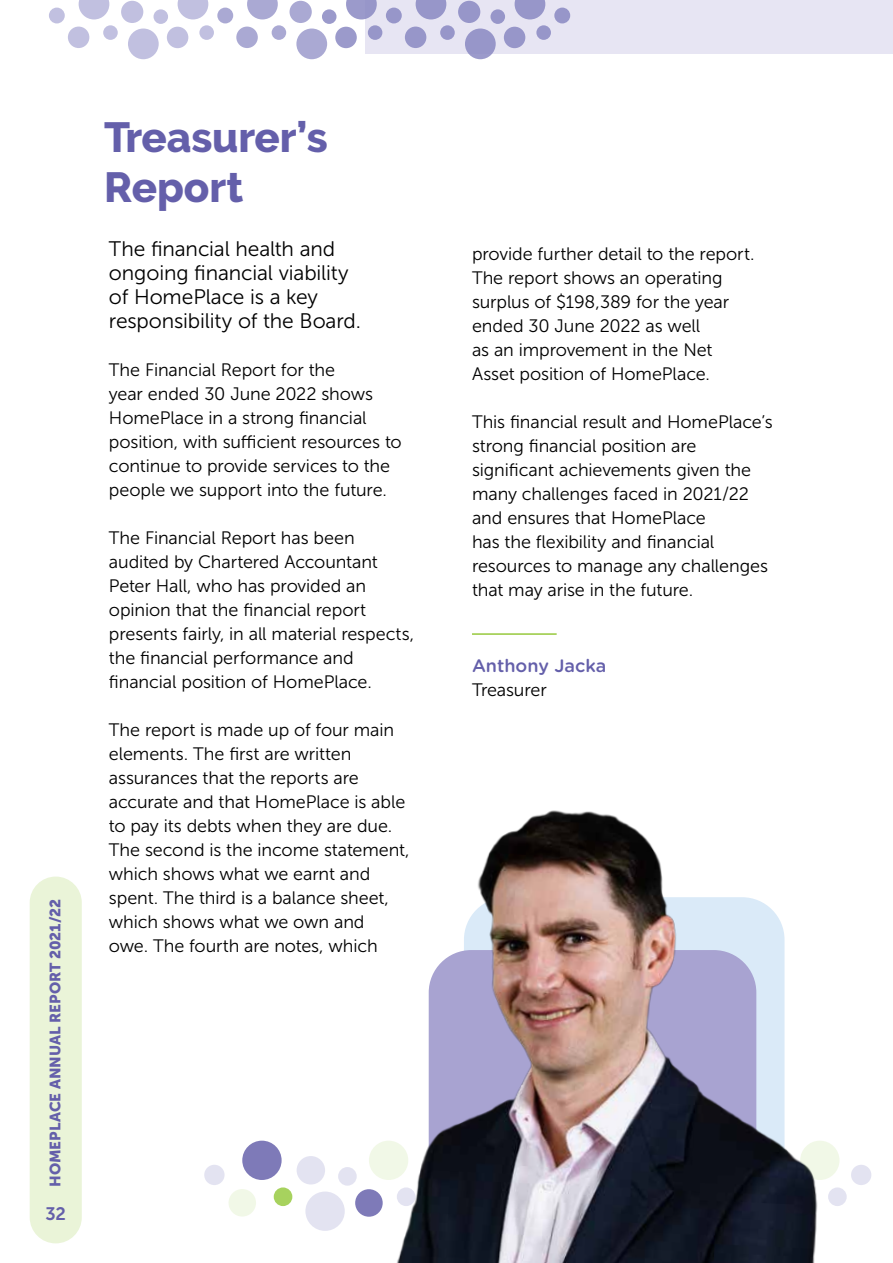
<style>
.page{position:relative;width:893px;height:1263px;background:#fff}
.page>*{position:absolute;margin:0;border:0;box-sizing:border-box;transform-origin:0 0}
.t1{font:800 42px/50.4px "Raleway";color:#645faa}
.t2{font:21px/24px "Museo Sans 300";letter-spacing:-.005em;color:#000}
.t3{font:18px/24px "Museo Sans 300";letter-spacing:-.005em;color:#000}
.t4{font:500 18px "Gotham Rounded";color:#645faa}
.t5{font:18px "Museo Sans 700";color:#645faa}
.t6{font:15px "Museo Sans 900";color:#645faa}
</style>
<div class="page">
<div style="left:30px;top:876px;width:52px;height:367px;background:#eaf4d8;border-radius:26px"></div>
<div style="left:828px;top:1187px;width:19px;height:19px;background:#dedeef;border-radius:50%"></div>
<div style="left:800px;top:1141px;width:39px;height:39px;background:#eff7e2;border-radius:50%"></div>
<div style="left:851px;top:1165px;width:20px;height:20px;background:#dedeef;border-radius:50%"></div>
<div style="left:204px;top:1165px;width:21px;height:20px;background:#dedeef;border-radius:50%"></div>
<div style="left:297px;top:1156px;width:28px;height:28px;background:#dedeef;border-radius:50%"></div>
<div style="left:229px;top:1189px;width:27px;height:27px;background:#eff7e2;border-radius:50%"></div>
<div style="left:274px;top:1187px;width:18px;height:19px;background:#a7d25e;border-radius:50%"></div>
<div style="left:242px;top:1141px;width:40px;height:39px;background:#7e7ab8;border-radius:50%"></div>
<div style="left:305px;top:1191px;width:40px;height:40px;background:#dedeef;border-radius:50%"></div>
<img style="left:334px;top:810px;width:495px;height:453px">
<hr style="left:472px;top:633px;width:85px;height:2px;background:#97c93d">
<div style="left:366px;top:0;width:527px;height:54px;background:#e7e5f3"></div>
<div style="left:386px;top:8px;width:16px;height:15px;background:#9796c9;border-radius:50%"></div>
<div style="left:458px;top:1px;width:22px;height:22px;background:#9796c9;border-radius:50%"></div>
<div style="left:405px;top:27px;width:21px;height:21px;background:#9796c9;border-radius:50%"></div>
<div style="left:504px;top:27px;width:21px;height:21px;background:#9796c9;border-radius:50%"></div>
<svg style="left:440px;top:25px;width:15px;height:15px"></svg>
<svg style="left:490px;top:9px;width:15px;height:15px"></svg>
<svg style="left:536px;top:25px;width:15px;height:15px"></svg>
<svg style="left:416px;top:0;width:30px;height:19px"></svg>
<svg style="left:515px;top:0;width:30px;height:19px"></svg>
<div style="left:465px;top:29px;width:31px;height:30px;background:#9796c9;border-radius:50%"></div>
<div style="left:554px;top:8px;width:16px;height:15px;background:#9796c9;border-radius:50%"></div>
<div style="left:49px;top:8px;width:16px;height:15px;background:#c1c0e0;border-radius:50%"></div>
<div style="left:121px;top:1px;width:22px;height:22px;background:#c1c0e0;border-radius:50%"></div>
<div style="left:68px;top:27px;width:21px;height:21px;background:#c1c0e0;border-radius:50%"></div>
<div style="left:167px;top:27px;width:21px;height:21px;background:#c1c0e0;border-radius:50%"></div>
<svg style="left:103px;top:25px;width:15px;height:15px"></svg>
<div style="left:154px;top:9px;width:14px;height:15px;background:#c1c0e0;border-radius:50%"></div>
<svg style="left:199px;top:25px;width:15px;height:15px"></svg>
<svg style="left:79px;top:0;width:30px;height:19px"></svg>
<svg style="left:178px;top:0;width:30px;height:19px"></svg>
<div style="left:128px;top:29px;width:31px;height:30px;background:#c1c0e0;border-radius:50%"></div>
<div style="left:217px;top:8px;width:16px;height:15px;background:#aaa9d3;border-radius:50%"></div>
<div style="left:290px;top:1px;width:22px;height:22px;background:#aaa9d3;border-radius:50%"></div>
<div style="left:236px;top:27px;width:22px;height:21px;background:#aaa9d3;border-radius:50%"></div>
<div style="left:335px;top:27px;width:22px;height:21px;background:#9b9acb;border-radius:50%"></div>
<div style="left:272px;top:25px;width:14px;height:15px;background:#aaa9d3;border-radius:50%"></div>
<div style="left:322px;top:9px;width:14px;height:15px;background:#9b9acb;border-radius:50%"></div>
<div style="left:368px;top:25px;width:14px;height:15px;background:#9796c9;border-radius:50%"></div>
<svg style="left:247px;top:0;width:31px;height:19px"></svg>
<svg style="left:346px;top:0;width:31px;height:19px"></svg>
<div style="left:296px;top:29px;width:31px;height:30px;background:#aaa9d3;border-radius:50%"></div>
<p class="t6" style="left:47px;top:1187px;width:290px;rotate:-90deg">HOMEPLACE ANNUAL REPORT 2021/22</p>
<p class="t5" style="left:46px;top:1204px;width:22px">32</p>
<h1 class="t1" style="left:104px;top:112px;width:225px">Treasurer’s<br>Report</h1>
<p class="t2" style="left:109px;top:237px;width:254px">The financial health and ongoing financial viability of HomePlace is a key responsibility of the Board.</p>
<p class="t3" style="left:109px;top:358px;width:294px">The Financial Report for the<br>year ended 30 June 2022 shows HomePlace in a strong financial position, with sufficient resources to continue to provide services to the people we support into the future.</p>
<p class="t3" style="left:109px;top:526px;width:307px">The Financial Report has been audited by Chartered Accountant Peter Hall, who has provided an opinion that the financial report presents fairly, in all material respects, the financial performance and financial position of HomePlace.</p>
<p class="t3" style="left:109px;top:718px;width:302px">The report is made up of four main elements. The first are written assurances that the reports are accurate and that HomePlace is able to pay its debts when they are due.<br>The second is the income statement, which shows what we earnt and spent. The third is a balance sheet, which shows what we own and<br>owe. The fourth are notes, which</p>
<p class="t3" style="left:472px;top:242px;width:284px">provide further detail to the report.<br>The report shows an operating surplus of $198,389 for the year ended 30 June 2022 as well<br>as an improvement in the Net<br>Asset position of HomePlace.</p>
<p class="t3" style="left:472px;top:410px;width:302px">This financial result and HomePlace’s strong financial position are significant achievements given the many challenges faced in 2021/22 and ensures that HomePlace<br>has the flexibility and financial resources to manage any challenges that may arise in the future.</p>
<p class="t4" style="left:472px;top:653px;width:136px">Anthony Jacka</p>
<p class="t3" style="left:472px;top:678px;width:76px">Treasurer</p>
</div>
